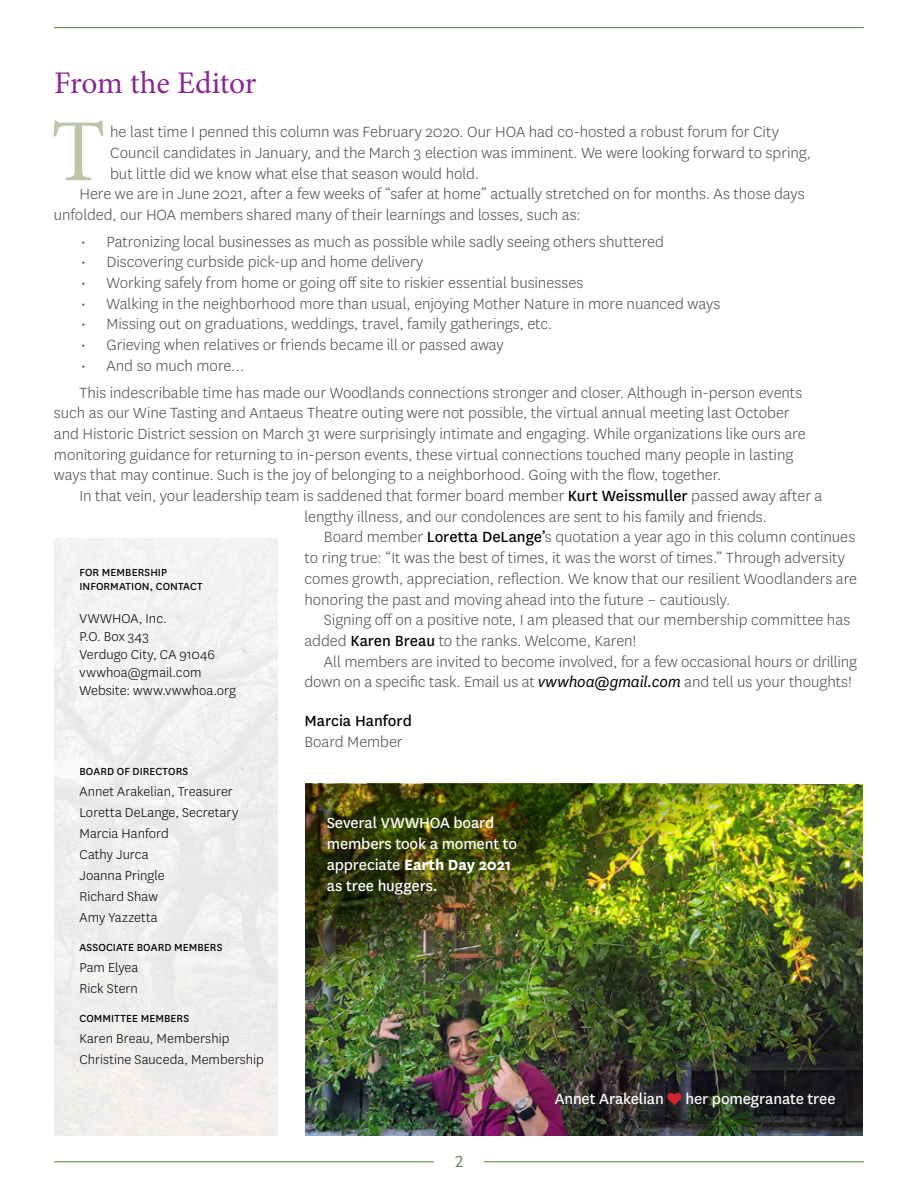
<style>
.page{position:relative;width:918px;height:1188px;background:#fff}
.page>*{position:absolute;margin:0;border:0;box-sizing:border-box;transform-origin:0 0}
.t1{font:88.5px "Minion Pro";color:#bbc5a8}
.t2{font:31.5px "Minion Pro";letter-spacing:-.01em;color:#892890}
.t3{font:18px "Metric";color:#688a49}
.t4{font:300 17.25px/20.7px "National";color:#4d4d4f}
.t5{font:17.25px/20.7px "National";letter-spacing:-.01em;color:#fff}
.t6{font:17.25px "National";letter-spacing:-.005em;color:#000}
.t7{font:300 15px/21px "National";letter-spacing:.005em;color:#000}
.t8{font:12px/14.4px "National";letter-spacing:.01em;color:#000}
.s1{font-weight:400;color:#000}
.s2{font-weight:400;font-style:italic;color:#000}
.s3{font-weight:700}
</style>
<div class="page">
<hr style="left:55px;top:1161px;width:808px;height:1px;background:#688a49">
<hr style="left:55px;top:27px;width:808px;height:1px;background:#688a49">
<div style="left:434px;top:1155px;width:50px;height:33px;background:#fff"></div>
<img style="left:305px;top:1022px;width:117px;height:113px">
<img style="left:305px;top:783px;width:557px;height:239px">
<img style="left:422px;top:913px;width:440px;height:222px">
<svg style="left:667px;top:1093px;width:15px;height:13px"></svg>
<h2 class="t2" style="left:54px;top:62px;width:204px">From the Editor</h2>
<h1 class="t1" style="left:51px;top:93px;width:56px">T</h1>
<p class="t4" style="left:110px;top:121px;width:670px">he last time I penned this column was February 2020. Our HOA had co-hosted a robust forum for City</p>
<p class="t4" style="left:110px;top:142px;width:702px">Council candidates in January, and the March 3 election was imminent. We were looking forward to spring,</p>
<p class="t4" style="left:110px;top:162px;width:370px">but little did we know what else that season would hold.</p>
<p class="t4" style="left:79px;top:183px;width:727px">Here we are in June 2021, after a few weeks of “safer at home” actually stretched on for months. As those days</p>
<p class="t4" style="left:54px;top:204px;width:528px">unfolded, our HOA members shared many of their learnings and losses, such as:</p>
<p class="t4" style="left:81px;top:230px;width:585px">• Patronizing local businesses as much as possible while sadly seeing others shuttered</p>
<p class="t4" style="left:81px;top:251px;width:344px">• Discovering curbside pick-up and home delivery</p>
<p class="t4" style="left:81px;top:272px;width:504px">• Working safely from home or going off site to riskier essential businesses</p>
<p class="t4" style="left:81px;top:293px;width:641px">• Walking in the neighborhood more than usual, enjoying Mother Nature in more nuanced ways</p>
<p class="t4" style="left:81px;top:313px;width:473px">• Missing out on graduations, weddings, travel, family gatherings, etc.</p>
<p class="t4" style="left:81px;top:334px;width:424px">• Grieving when relatives or friends became ill or passed away</p>
<p class="t4" style="left:79px;top:352px;width:724px;line-height:26.7px">• And so much more…<br>This indescribable time has made our Woodlands connections stronger and closer. Although in-person events</p>
<p class="t4" style="left:54px;top:402px;width:753px">such as our Wine Tasting and Antaeus Theatre outing were not possible, the virtual annual meeting last October and Historic District session on March 31 were surprisingly intimate and engaging. While organizations like ours are monitoring guidance for returning to in-person events, these virtual connections touched many people in lasting ways that may continue. Such is the joy of belonging to a neighborhood. Going with the flow, together.</p>
<p class="t4" style="left:305px;top:485px;width:519px;text-indent:-225px">In that vein, your leadership team is saddened that former board member <span class="s1">Kurt Weissmuller</span> passed away after a lengthy illness, and our condolences are sent to his family and friends.</p>
<p class="t4" style="left:305px;top:526px;width:554px;text-indent:19px">Board member <span class="s1">Loretta DeLange</span><span class="s1">’</span>s quotation a year ago in this column continues to ring true: “It was the best of times, it was the worst of times.” Through adversity comes growth, appreciation, reflection. We know that our resilient Woodlanders are honoring the past and moving ahead into the future – cautiously.</p>
<p class="t4" style="left:305px;top:609px;width:547px;text-indent:19px">Signing off on a positive note, I am pleased that our membership committee has added <span class="s1">Karen Breau</span> to the ranks. Welcome, Karen!</p>
<p class="t4" style="left:305px;top:650px;width:554px;text-indent:19px">All members are invited to become involved, for a few occasional hours or drilling down on a specific task. Email us at <span class="s2">vwwhoa@gmail.com</span> and tell us your thoughts!</p>
<p class="t6" style="left:305px;top:709px;width:109px">Marcia Hanford</p>
<p class="t4" style="left:305px;top:731px;width:100px">Board Member</p>
<p class="t8" style="left:80px;top:564px;width:125px">FOR MEMBERSHIP<br>INFORMATION, CONTACT</p>
<p class="t7" style="left:80px;top:609px;width:158px;line-height:18px">VWWHOA, Inc.<br>P.O. Box 343<br>Verdugo City, CA 91046 vwwhoa@gmail.com<br>Website: www.vwwhoa.org</p>
<p class="t8" style="left:80px;top:763px;width:110px">BOARD OF DIRECTORS</p>
<p class="t7" style="left:80px;top:780px;width:160px">Annet Arakelian, Treasurer<br>Loretta DeLange, Secretary<br>Marcia Hanford<br>Cathy Jurca<br>Joanna Pringle<br>Richard Shaw<br>Amy Yazzetta</p>
<p class="t8" style="left:80px;top:939px;width:144px">ASSOCIATE BOARD MEMBERS</p>
<p class="t7" style="left:80px;top:956px;width:60px">Pam Elyea<br>Rick Stern</p>
<p class="t8" style="left:80px;top:1011px;width:111px">COMMITTEE MEMBERS</p>
<p class="t7" style="left:80px;top:1028px;width:186px">Karen Breau, Membership<br>Christine Sauceda, Membership</p>
<p class="t5" style="left:327px;top:812px;width:192px">Several VWWHOA board members took a moment to appreciate <span class="s3">Earth Day 2021 </span>as tree huggers.</p>
<p class="t3" style="left:455px;top:1151px;width:9px">2</p>
<p class="t5" style="left:555px;top:1088px;width:111px">Annet Arakelian</p>
<p class="t5" style="left:685px;top:1088px;width:152px">her pomegranate tree</p>
</div>
